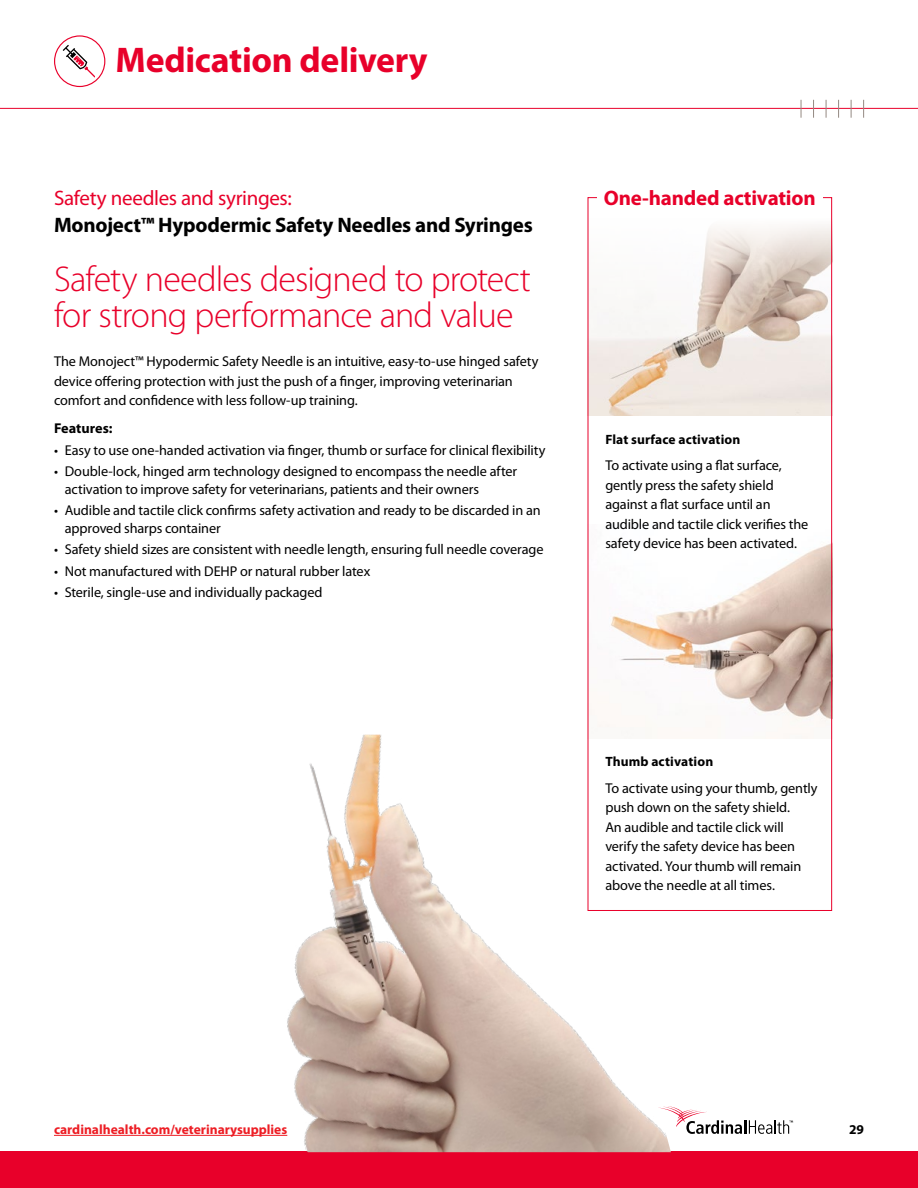
<style>
.page{position:relative;width:918px;height:1188px;background:#fff}
.page>*{position:absolute;margin:0;border:0;box-sizing:border-box;transform-origin:0 0}
.t1{font:300 36px/36px "Myriad Pro";letter-spacing:-.025em;color:#e8002a}
.t2{font:700 35.85px "Myriad Pro";letter-spacing:-.01em;color:#e8002a}
.t3{font:700 21px "Myriad Pro";letter-spacing:-.01em;color:#000}
.t4{font:21px "Myriad Pro";letter-spacing:-.015em;color:#e8002a}
.t5{font:700 21px "Myriad Pro";letter-spacing:-.01em;color:#e8002a}
.t6{font:14.25px/19.5px "Myriad Pro";letter-spacing:-.01em;color:#000}
.t7{font:700 14.25px "Myriad Pro";color:#000}
.t8{font:700 13.5px "Myriad Pro";letter-spacing:.01em;color:#000}
.t9{font:700 13.5px "Myriad Pro";color:#ed1d24}
</style>
<div class="page">
<svg style="left:671px;top:1106px;width:122px;height:28px"></svg>
<hr style="left:54px;top:1135px;width:233px;height:1px;background:#ed1d24">
<div style="left:0;top:1151px;width:918px;height:37px;background:#e8002a"></div>
<hr style="left:0;top:108px;width:918px;height:1px;background:#e9002b">
<svg style="left:54px;top:35px;width:51px;height:52px"></svg>
<svg style="left:863px;top:100px;width:1px;height:18px"></svg>
<svg style="left:851px;top:100px;width:1px;height:18px"></svg>
<svg style="left:826px;top:100px;width:1px;height:18px"></svg>
<svg style="left:838px;top:100px;width:1px;height:18px"></svg>
<svg style="left:813px;top:100px;width:1px;height:18px"></svg>
<svg style="left:801px;top:100px;width:1px;height:18px"></svg>
<img style="left:587px;top:219px;width:243px;height:197px">
<img style="left:587px;top:525px;width:243px;height:213px">
<img style="left:195px;top:735px;width:476px;height:417px">
<h2 class="t2" style="left:116px;top:40px;width:314px">Medication delivery</h2>
<h3 class="t4" style="left:54px;top:186px;width:239px">Safety needles and syringes:</h3>
<h3 class="t5" style="left:604px;top:186px;width:213px">One-handed activation</h3>
<h3 class="t3" style="left:54px;top:213px;width:480px">Monoject™ Hypodermic Safety Needles and Syringes</h3>
<h1 class="t1" style="left:54px;top:261px;width:478px">Safety needles designed to protect for strong performance and value</h1>
<p class="t6" style="left:54px;top:352px;width:486px">The Monoject™ Hypodermic Safety Needle is an intuitive, easy-to-use hinged safety device offering protection with just the push of a finger, improving veterinarian comfort and confidence with less follow-up training.</p>
<p class="t7" style="left:54px;top:421px;width:60px">Features:</p>
<p class="t6" style="left:54px;top:440px;width:493px">• Easy to use one-handed activation via finger, thumb or surface for clinical flexibility</p>
<p class="t6" style="left:65px;top:462px;width:454px;line-height:18px;text-indent:-11px">• Double-lock, hinged arm technology designed to encompass the needle after activation to improve safety for veterinarians, patients and their owners</p>
<p class="t6" style="left:65px;top:502px;width:477px;line-height:18px;text-indent:-11px">• Audible and tactile click confirms safety activation and ready to be discarded in an approved sharps container</p>
<p class="t6" style="left:54px;top:540px;width:491px">• Safety shield sizes are consistent with needle length, ensuring full needle coverage</p>
<p class="t6" style="left:54px;top:561px;width:318px">• Not manufactured with DEHP or natural rubber latex</p>
<p class="t6" style="left:54px;top:583px;width:270px">• Sterile, single-use and individually packaged</p>
<p class="t8" style="left:605px;top:432px;width:137px">Flat surface activation</p>
<p class="t6" style="left:605px;top:456px;width:204px">To activate using a flat surface, gently press the safety shield against a flat surface until an audible and tactile click verifies the safety device has been activated.</p>
<p class="t8" style="left:605px;top:754px;width:109px">Thumb activation</p>
<p class="t6" style="left:605px;top:778px;width:214px">To activate using your thumb, gently push down on the safety shield.<br>An audible and tactile click will verify the safety device has been activated. Your thumb will remain above the needle at all times.</p>
<p class="t9" style="left:54px;top:1122px;width:235px">cardinalhealth.com/veterinarysupplies</p>
<p class="t8" style="left:849px;top:1122px;width:16px">29</p>
</div>
